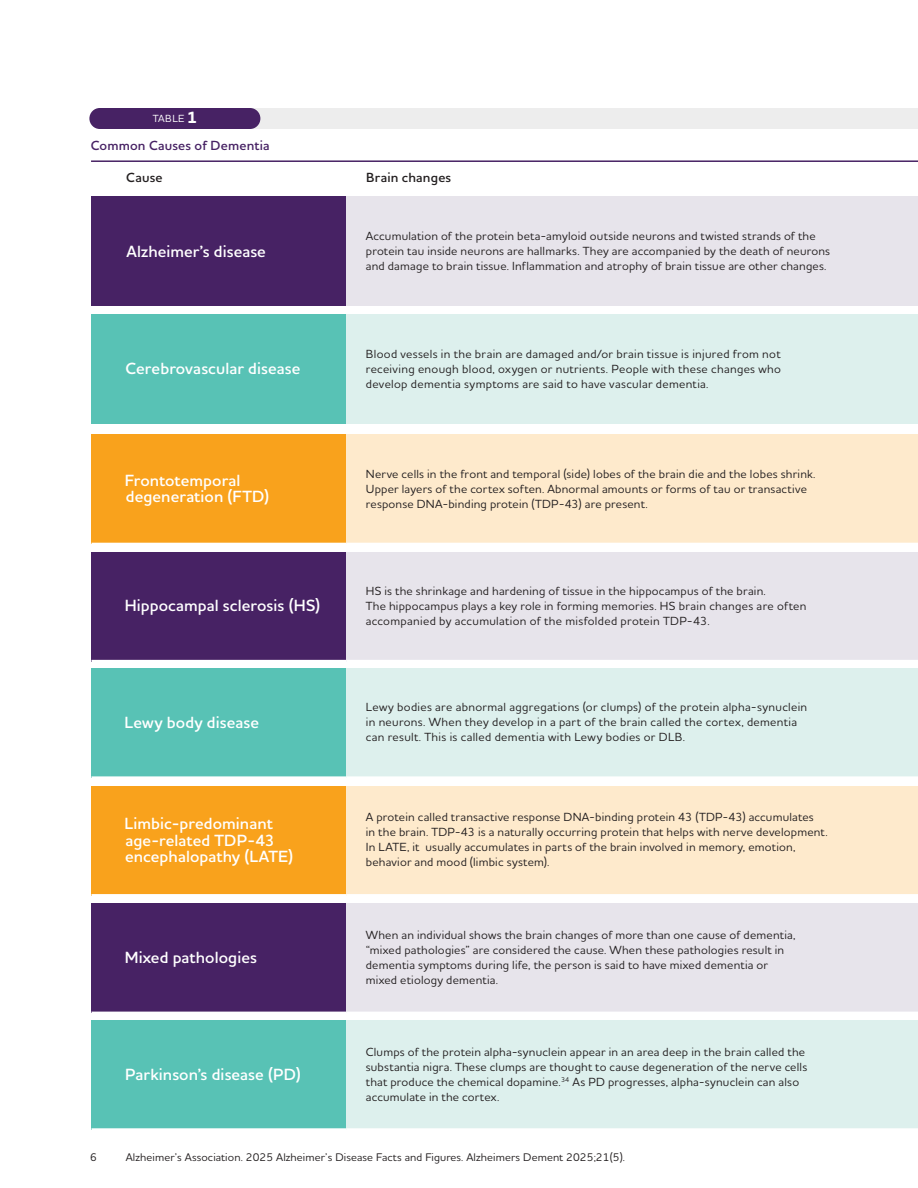
<style>
.page{position:relative;width:918px;height:1188px;background:#fff}
.page>*{position:absolute;margin:0;border:0;box-sizing:border-box;transform-origin:0 0}
.Table_Header{font:600 16.5px/16.5px "Houschka Alt Pro";letter-spacing:.005em;color:#fff}
.Fig_Tab_Title{font:600 13.5px "Houschka Alt Pro";letter-spacing:.015em;color:#472264}
.Fig_Tab_Title-2{font:600 13.5px "Houschka Alt Pro";letter-spacing:.015em;color:#231f20}
.Table_Body_Copy{font:500 12px/15px "Houschka Alt Pro";letter-spacing:.015em;color:#231f20}
.Bottom_of_Page__Left{font:500 11.25px "Houschka Alt Pro";letter-spacing:.01em;color:#231f20}
.Fig_Tab_Number{font:500 10.5px "Houschka Alt Pro";letter-spacing:.035em;color:#fff}
.s1{font-weight:700;font-size:16.5px}
</style>
<div class="page">
<div style="left:92px;top:196px;width:254px;height:109px;background:#472264"></div>
<div style="left:346px;top:196px;width:572px;height:109px;background:#e7e4eb"></div>
<div style="left:92px;top:315px;width:254px;height:109px;background:#58c2b5"></div>
<div style="left:346px;top:315px;width:572px;height:109px;background:#ddf0ed"></div>
<div style="left:92px;top:435px;width:254px;height:109px;background:#f9a21c"></div>
<div style="left:346px;top:435px;width:572px;height:109px;background:#feeacc"></div>
<hr style="left:92px;top:543px;width:254px;height:3px;background:#fff">
<hr style="left:346px;top:543px;width:572px;height:3px;background:#fff">
<div style="left:92px;top:552px;width:254px;height:109px;background:#472264"></div>
<div style="left:346px;top:552px;width:572px;height:109px;background:#e7e4eb"></div>
<hr style="left:92px;top:660px;width:254px;height:3px;background:#fff">
<hr style="left:346px;top:660px;width:572px;height:3px;background:#fff">
<div style="left:92px;top:668px;width:254px;height:110px;background:#58c2b5"></div>
<div style="left:346px;top:668px;width:572px;height:110px;background:#ddf0ed"></div>
<hr style="left:92px;top:776px;width:254px;height:3px;background:#fff">
<hr style="left:346px;top:776px;width:572px;height:3px;background:#fff">
<div style="left:92px;top:786px;width:254px;height:110px;background:#f9a21c"></div>
<div style="left:346px;top:786px;width:572px;height:110px;background:#feeacc"></div>
<hr style="left:92px;top:894px;width:254px;height:3px;background:#fff">
<hr style="left:346px;top:894px;width:572px;height:3px;background:#fff">
<div style="left:92px;top:904px;width:254px;height:109px;background:#472264"></div>
<div style="left:346px;top:904px;width:572px;height:109px;background:#e7e4eb"></div>
<hr style="left:92px;top:1012px;width:254px;height:3px;background:#fff">
<hr style="left:346px;top:1012px;width:572px;height:3px;background:#fff">
<div style="left:92px;top:1020px;width:254px;height:110px;background:#58c2b5"></div>
<div style="left:346px;top:1020px;width:572px;height:110px;background:#ddf0ed"></div>
<hr style="left:92px;top:1128px;width:254px;height:3px;background:#fff">
<hr style="left:346px;top:1128px;width:572px;height:3px;background:#fff">
<hr style="left:91px;top:160px;width:827px;height:2px;background:#472264">
<div style="left:89px;top:108px;width:171px;height:21px;background:#472264;border-radius:10px"></div>
<div style="left:251px;top:108px;width:667px;height:21px;background:#ededed"></div>
<p class="Fig_Tab_Number" style="left:153px;top:112px;width:46px">TABLE <span class="s1">1</span></p>
<p class="Fig_Tab_Title" style="left:91px;top:137px;width:180px">Common Causes of Dementia</p>
<p class="Fig_Tab_Title-2" style="left:126px;top:168px;width:38px">Cause</p>
<p class="Fig_Tab_Title-2" style="left:366px;top:168px;width:86px">Brain changes</p>
<p class="Table_Header" style="left:126px;top:243px;width:141px">Alzheimer’s disease</p>
<p class="Table_Header" style="left:126px;top:360px;width:176px">Cerebrovascular disease</p>
<p class="Table_Body_Copy" style="left:366px;top:228px;width:466px">Accumulation of the protein beta-amyloid outside neurons and twisted strands of the protein tau inside neurons are hallmarks. They are accompanied by the death of neurons and damage to brain tissue. Inflammation and atrophy of brain tissue are other changes.</p>
<p class="Table_Body_Copy" style="left:366px;top:346px;width:417px;text-align:justify">Blood vessels in the brain are damaged and/or brain tissue is injured from not receiving enough blood, oxygen or nutrients. People with these changes who develop dementia symptoms are said to have vascular dementia.</p>
<p class="Table_Header" style="left:125px;top:472px;width:146px">Frontotemporal degeneration (FTD)</p>
<p class="Table_Body_Copy" style="left:366px;top:466px;width:451px">Nerve cells in the front and temporal (side) lobes of the brain die and the lobes shrink.<br>Upper layers of the cortex soften. Abnormal amounts or forms of tau or transactive response DNA-binding protein (TDP-43) are present.</p>
<p class="Table_Header" style="left:125px;top:597px;width:197px">Hippocampal sclerosis (HS)</p>
<p class="Table_Header" style="left:125px;top:714px;width:136px">Lewy body disease</p>
<p class="Table_Body_Copy" style="left:366px;top:583px;width:442px">HS is the shrinkage and hardening of tissue in the hippocampus of the brain.<br>The hippocampus plays a key role in forming memories. HS brain changes are often accompanied by accumulation of the misfolded protein TDP-43.</p>
<p class="Table_Body_Copy" style="left:366px;top:699px;width:443px">Lewy bodies are abnormal aggregations (or clumps) of the protein alpha-synuclein in neurons. When they develop in a part of the brain called the cortex, dementia can result. This is called dementia with Lewy bodies or DLB.</p>
<p class="Table_Header" style="left:125px;top:815px;width:170px">Limbic-predominant age-related TDP-43 encephalopathy (LATE)</p>
<p class="Table_Body_Copy" style="left:366px;top:810px;width:463px">A protein called transactive response DNA-binding protein 43 (TDP-43) accumulates<br>in the brain. TDP-43 is a naturally occurring protein that helps with nerve development.<br>In LATE, it usually accumulates in parts of the brain involved in memory, emotion, behavior and mood (limbic system).</p>
<p class="Table_Header" style="left:125px;top:949px;width:134px">Mixed pathologies</p>
<p class="Table_Header" style="left:125px;top:1066px;width:177px">Parkinson’s disease (PD)</p>
<p class="Table_Body_Copy" style="left:366px;top:927px;width:431px">When an individual shows the brain changes of more than one cause of dementia, “mixed pathologies” are considered the cause. When these pathologies result in dementia symptoms during life, the person is said to have mixed dementia or mixed etiology dementia.</p>
<p class="Table_Body_Copy" style="left:366px;top:1044px;width:443px">Clumps of the protein alpha-synuclein appear in an area deep in the brain called the substantia nigra. These clumps are thought to cause degeneration of the nerve cells that produce the chemical dopamine.<sup>34</sup> As PD progresses, alpha-synuclein can also accumulate in the cortex.</p>
<p class="Bottom_of_Page__Left" style="left:90px;top:1150px;width:8px">6</p>
<p class="Bottom_of_Page__Left" style="left:126px;top:1150px;width:501px">Alzheimer’s Association. 2025 Alzheimer’s Disease Facts and Figures. Alzheimers Dement 2025;21(5).</p>
</div>
